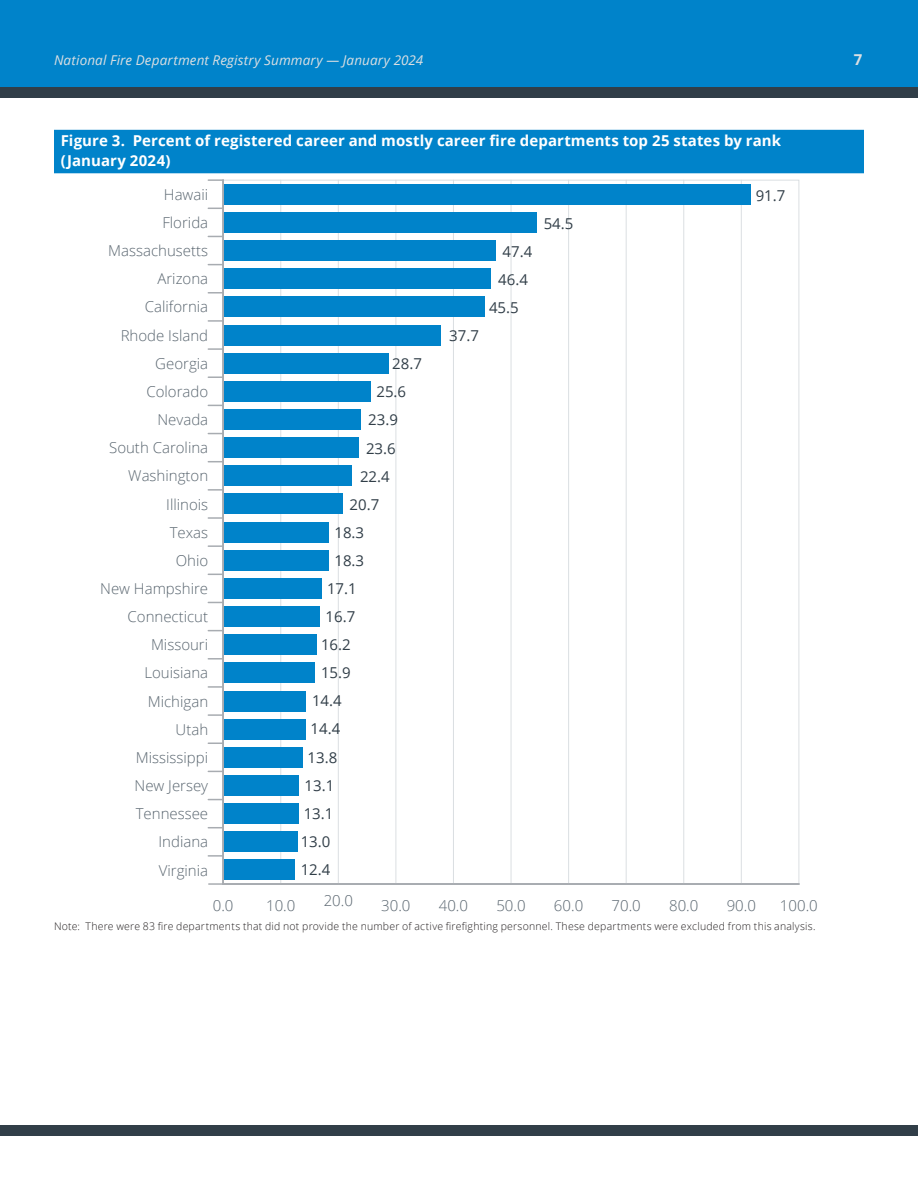
<style>
.page{position:relative;width:918px;height:1188px;background:#fff}
.page>*{position:absolute;margin:0;border:0;box-sizing:border-box;transform-origin:0 0}
.t1{font:300 15px "Open Sans";color:#5a6670}
.t2{font:15px "Open Sans";color:#313e48}
.Table_Title_-_2_line_title{font:700 15px/19.5px "Open Sans";letter-spacing:.005em;color:#fff}
.t3{font:700 15px "Open Sans";color:#dbdfe2}
.t4{font:italic 13.5px "Open Sans";letter-spacing:.01em;color:#dbdfe2}
.Table_note{font:300 10.5px "Open Sans";letter-spacing:.02em;color:#231f20}
</style>
<div class="page">
<div style="left:0;top:0;width:918px;height:93px;background:#0083ca"></div>
<div style="left:0;top:87px;width:918px;height:11px;background:#313e48"></div>
<div style="left:0;top:1125px;width:918px;height:11px;background:#313e48"></div>
<div style="left:54px;top:130px;width:810px;height:43px;background:#0083ca"></div>
<svg style="left:223px;top:179px;width:577px;height:706px"></svg>
<svg style="left:209px;top:883px;width:14px;height:2px"></svg>
<svg style="left:208px;top:855px;width:14px;height:2px"></svg>
<svg style="left:208px;top:827px;width:14px;height:1px"></svg>
<svg style="left:208px;top:799px;width:14px;height:1px"></svg>
<svg style="left:208px;top:771px;width:14px;height:1px"></svg>
<svg style="left:208px;top:743px;width:14px;height:1px"></svg>
<svg style="left:208px;top:714px;width:14px;height:2px"></svg>
<svg style="left:208px;top:686px;width:14px;height:2px"></svg>
<svg style="left:208px;top:658px;width:14px;height:2px"></svg>
<svg style="left:208px;top:630px;width:14px;height:1px"></svg>
<svg style="left:208px;top:602px;width:14px;height:1px"></svg>
<svg style="left:208px;top:574px;width:14px;height:1px"></svg>
<svg style="left:208px;top:545px;width:14px;height:2px"></svg>
<svg style="left:208px;top:517px;width:14px;height:2px"></svg>
<svg style="left:208px;top:489px;width:14px;height:2px"></svg>
<svg style="left:208px;top:461px;width:14px;height:1px"></svg>
<svg style="left:208px;top:433px;width:14px;height:1px"></svg>
<svg style="left:208px;top:405px;width:14px;height:1px"></svg>
<svg style="left:208px;top:376px;width:14px;height:2px"></svg>
<svg style="left:208px;top:348px;width:14px;height:2px"></svg>
<svg style="left:208px;top:320px;width:14px;height:2px"></svg>
<svg style="left:208px;top:292px;width:14px;height:2px"></svg>
<svg style="left:208px;top:264px;width:14px;height:1px"></svg>
<svg style="left:208px;top:236px;width:14px;height:1px"></svg>
<svg style="left:208px;top:208px;width:14px;height:1px"></svg>
<svg style="left:208px;top:179px;width:15px;height:2px"></svg>
<div style="left:223px;top:184px;width:528px;height:20px;background:#0083ca"></div>
<div style="left:223px;top:212px;width:314px;height:21px;background:#0083ca"></div>
<div style="left:223px;top:240px;width:273px;height:21px;background:#0083ca"></div>
<div style="left:223px;top:269px;width:267px;height:20px;background:#0083ca"></div>
<div style="left:223px;top:297px;width:262px;height:20px;background:#0083ca"></div>
<div style="left:223px;top:325px;width:217px;height:20px;background:#0083ca"></div>
<div style="left:223px;top:353px;width:165px;height:20px;background:#0083ca"></div>
<div style="left:223px;top:381px;width:148px;height:20px;background:#0083ca"></div>
<div style="left:223px;top:409px;width:138px;height:21px;background:#0083ca"></div>
<div style="left:223px;top:437px;width:136px;height:21px;background:#0083ca"></div>
<div style="left:223px;top:466px;width:129px;height:20px;background:#0083ca"></div>
<div style="left:223px;top:494px;width:119px;height:20px;background:#0083ca"></div>
<div style="left:223px;top:522px;width:106px;height:20px;background:#0083ca"></div>
<div style="left:223px;top:550px;width:106px;height:20px;background:#0083ca"></div>
<div style="left:223px;top:578px;width:99px;height:21px;background:#0083ca"></div>
<div style="left:223px;top:606px;width:96px;height:21px;background:#0083ca"></div>
<div style="left:223px;top:635px;width:93px;height:20px;background:#0083ca"></div>
<div style="left:223px;top:663px;width:92px;height:20px;background:#0083ca"></div>
<div style="left:223px;top:691px;width:83px;height:20px;background:#0083ca"></div>
<div style="left:223px;top:719px;width:83px;height:20px;background:#0083ca"></div>
<div style="left:223px;top:747px;width:80px;height:20px;background:#0083ca"></div>
<div style="left:223px;top:775px;width:76px;height:21px;background:#0083ca"></div>
<div style="left:223px;top:804px;width:76px;height:20px;background:#0083ca"></div>
<div style="left:223px;top:832px;width:75px;height:20px;background:#0083ca"></div>
<div style="left:223px;top:860px;width:72px;height:20px;background:#0083ca"></div>
<hr style="left:223px;top:883px;width:576px;height:2px;background:#a8acb1">
<hr style="left:222px;top:180px;width:2px;height:704px;background:#a8acb1">
<p class="t4" style="left:54px;top:51px;width:371px">National Fire Department Registry Summary — January 2024</p>
<p class="t3" style="left:854px;top:49px;width:10px">7</p>
<p class="Table_Title_-_2_line_title" style="left:61px;top:131px;width:722px">Figure 3. Percent of registered career and mostly career fire departments top 25 states by rank (January 2024)</p>
<p class="t1" style="left:164px;top:184px;width:46px">Hawaii</p>
<p class="t2" style="left:756px;top:185px;width:31px">91.7</p>
<p class="t2" style="left:544px;top:213px;width:31px">54.5</p>
<p class="t2" style="left:503px;top:241px;width:31px">47.4</p>
<p class="t2" style="left:498px;top:269px;width:31px">46.4</p>
<p class="t2" style="left:489px;top:297px;width:31px">45.5</p>
<p class="t2" style="left:449px;top:325px;width:31px">37.7</p>
<p class="t2" style="left:392px;top:353px;width:31px">28.7</p>
<p class="t2" style="left:376px;top:382px;width:31px">25.6</p>
<p class="t2" style="left:368px;top:410px;width:31px">23.9</p>
<p class="t2" style="left:366px;top:438px;width:31px">23.6</p>
<p class="t2" style="left:360px;top:466px;width:31px">22.4</p>
<p class="t2" style="left:350px;top:494px;width:31px">20.7</p>
<p class="t2" style="left:335px;top:522px;width:31px">18.3</p>
<p class="t2" style="left:335px;top:550px;width:31px">18.3</p>
<p class="t2" style="left:327px;top:578px;width:31px">17.1</p>
<p class="t2" style="left:326px;top:606px;width:31px">16.7</p>
<p class="t2" style="left:321px;top:634px;width:31px">16.2</p>
<p class="t2" style="left:321px;top:663px;width:31px">15.9</p>
<p class="t2" style="left:312px;top:691px;width:31px">14.4</p>
<p class="t2" style="left:311px;top:719px;width:31px">14.4</p>
<p class="t2" style="left:308px;top:747px;width:31px">13.8</p>
<p class="t2" style="left:305px;top:775px;width:31px">13.1</p>
<p class="t2" style="left:304px;top:803px;width:31px">13.1</p>
<p class="t2" style="left:301px;top:831px;width:31px">13.0</p>
<p class="t2" style="left:301px;top:859px;width:31px">12.4</p>
<p class="t1" style="left:162px;top:212px;width:47px">Florida</p>
<p class="t1" style="left:108px;top:240px;width:101px">Massachusetts</p>
<p class="t1" style="left:157px;top:269px;width:52px">Arizona</p>
<p class="t1" style="left:145px;top:297px;width:65px">California</p>
<p class="t1" style="left:121px;top:325px;width:89px">Rhode Island</p>
<p class="t1" style="left:155px;top:353px;width:54px">Georgia</p>
<p class="t1" style="left:146px;top:381px;width:63px">Colorado</p>
<p class="t1" style="left:157px;top:409px;width:52px">Nevada</p>
<p class="t1" style="left:109px;top:438px;width:101px">South Carolina</p>
<p class="t1" style="left:128px;top:466px;width:81px">Washington</p>
<p class="t1" style="left:166px;top:494px;width:43px">Illinois</p>
<p class="t1" style="left:170px;top:522px;width:40px">Texas</p>
<p class="t1" style="left:176px;top:550px;width:34px">Ohio</p>
<p class="t1" style="left:100px;top:578px;width:109px">New Hampshire</p>
<p class="t1" style="left:128px;top:606px;width:82px">Connecticut</p>
<p class="t1" style="left:151px;top:635px;width:59px">Missouri</p>
<p class="t1" style="left:144px;top:663px;width:65px">Louisiana</p>
<p class="t1" style="left:148px;top:691px;width:62px">Michigan</p>
<p class="t1" style="left:176px;top:719px;width:34px">Utah</p>
<p class="t1" style="left:136px;top:747px;width:74px">Mississippi</p>
<p class="t1" style="left:135px;top:775px;width:75px">New Jersey</p>
<p class="t1" style="left:136px;top:804px;width:74px">Tennessee</p>
<p class="t1" style="left:159px;top:832px;width:51px">Indiana</p>
<p class="t1" style="left:159px;top:860px;width:51px">Virginia</p>
<p class="t1" style="left:213px;top:895px;width:22px">0.0</p>
<p class="t1" style="left:266px;top:895px;width:31px">10.0</p>
<p class="t1" style="left:324px;top:891px;width:31px">20.0</p>
<p class="t1" style="left:381px;top:895px;width:31px">30.0</p>
<p class="t1" style="left:439px;top:895px;width:31px">40.0</p>
<p class="t1" style="left:496px;top:895px;width:31px">50.0</p>
<p class="t1" style="left:554px;top:895px;width:31px">60.0</p>
<p class="t1" style="left:612px;top:895px;width:31px">70.0</p>
<p class="t1" style="left:669px;top:895px;width:31px">80.0</p>
<p class="t1" style="left:727px;top:895px;width:31px">90.0</p>
<p class="t1" style="left:780px;top:895px;width:39px">100.0</p>
<p class="Table_note" style="left:54px;top:919px;width:763px">Note: There were 83 fire departments that did not provide the number of active firefighting personnel. These departments were excluded from this analysis.</p>
</div>
